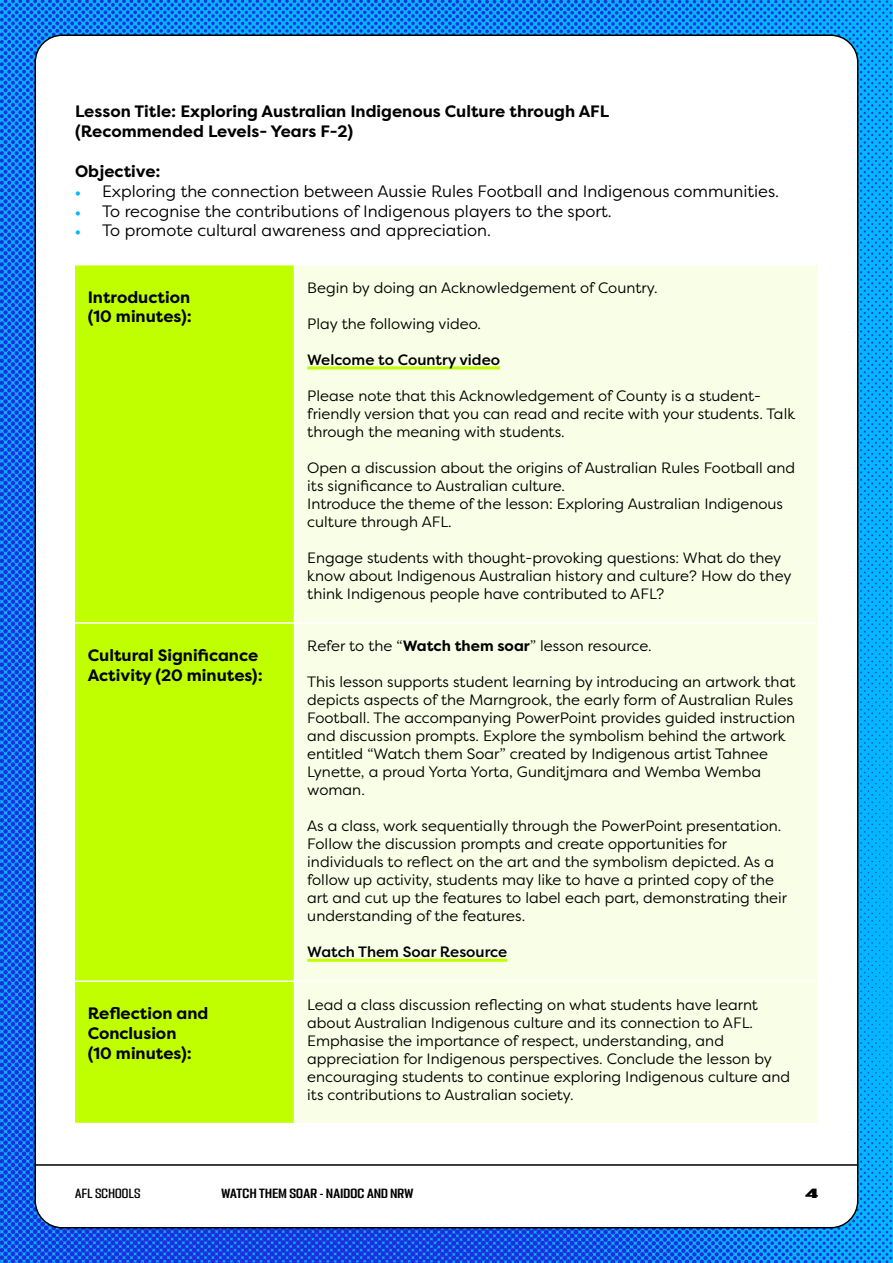
<style>
.page{position:relative;width:893px;height:1263px;background:#fff}
.page>*{position:absolute;margin:0;border:0;box-sizing:border-box;transform-origin:0 0}
.t1{font:700 16.5px/19.8px "Filson Pro";color:#000}
.t2{font:16.5px "Filson Pro";color:#000}
.t3{font:15px/18px "Filson Pro";color:#000}
.t4{font:500 15px "Filson Pro";color:#000}
.t5{font:12px "PODIUM Sharp 4.9";letter-spacing:.015em;color:#000}
.t6{font:12px "PODIUM Sharp 4.8";letter-spacing:.015em;color:#000}
.t7{font:12px "PODIUM Sharp 7.12";color:#000}
.s1{font-weight:900;font-size:13.5px;color:#03b8ff}
.s2{font-weight:700}
</style>
<div class="page">
<img style="left:0;top:0;width:893px;height:1263px">
<div style="left:35px;top:35px;width:823px;height:1193px;background:#fff;border-radius:27px"></div>
<hr style="left:36px;top:1164px;width:821px;height:2px;background:#000">
<div style="left:75px;top:265px;width:219px;height:858px;background:#c0ff00"></div>
<div style="left:295px;top:265px;width:523px;height:858px;background:#f9ffe6"></div>
<hr style="left:75px;top:622px;width:220px;height:2px;background:#fff">
<hr style="left:295px;top:622px;width:523px;height:2px;background:#fff">
<hr style="left:75px;top:980px;width:220px;height:2px;background:#fff">
<hr style="left:295px;top:980px;width:523px;height:2px;background:#fff">
<hr style="left:307px;top:366px;width:193px;height:3px;background:#c0ff00">
<hr style="left:307px;top:959px;width:200px;height:3px;background:#c0ff00">
<p class="t1" style="left:75px;top:102px;width:536px">Lesson Title: Exploring Australian Indigenous Culture through AFL (Recommended Levels- Years F-2)</p>
<p class="t1" style="left:75px;top:161px;width:87px">Objective:</p>
<p class="t2" style="left:75px;top:180px;width:706px"><span class="s1">•</span> Exploring the connection between Aussie Rules Football and Indigenous communities.</p>
<p class="t2" style="left:75px;top:200px;width:538px"><span class="s1">•</span> To recognise the contributions of Indigenous players to the sport.</p>
<p class="t2" style="left:75px;top:220px;width:417px"><span class="s1">•</span> To promote cultural awareness and appreciation.</p>
<p class="t1" style="left:88px;top:287px;width:106px">Introduction (10 minutes):</p>
<p class="t1" style="left:88px;top:645px;width:176px">Cultural Significance<br>Activity (20 minutes):</p>
<p class="t3" style="left:307px;top:278px;width:352px">Begin by doing an Acknowledgement of Country.</p>
<p class="t3" style="left:307px;top:314px;width:175px">Play the following video.</p>
<p class="t4" style="left:307px;top:349px;width:194px">Welcome to Country video</p>
<p class="t3" style="left:307px;top:386px;width:489px">Please note that this Acknowledgement of County is a student&shy;friendly version that you can read and recite with your students. Talk through the meaning with students.</p>
<p class="t3" style="left:307px;top:458px;width:489px">Open a discussion about the origins of Australian Rules Football and its significance to Australian culture.<br>Introduce the theme of the lesson: Exploring Australian Indigenous culture through AFL.</p>
<p class="t3" style="left:307px;top:548px;width:486px">Engage students with thought-provoking questions: What do they know about Indigenous Australian history and culture? How do they think Indigenous people have contributed to AFL?</p>
<p class="t3" style="left:307px;top:637px;width:346px">Refer to the “<span class="s2">Watch them soar</span>” lesson resource.</p>
<p class="t3" style="left:307px;top:673px;width:490px">This lesson supports student learning by introducing an artwork that depicts aspects of the Marngrook, the early form of Australian Rules Football. The accompanying PowerPoint provides guided instruction and discussion prompts. Explore the symbolism behind the artwork entitled “Watch them Soar” created by Indigenous artist Tahnee Lynette, a proud Yorta Yorta, Gunditjmara and Wemba Wemba woman.</p>
<p class="t3" style="left:307px;top:817px;width:481px">As a class, work sequentially through the PowerPoint presentation.<br>Follow the discussion prompts and create opportunities for individuals to reflect on the art and the symbolism depicted. As a follow up activity, students may like to have a printed copy of the art and cut up the features to label each part, demonstrating their understanding of the features.</p>
<p class="t4" style="left:307px;top:942px;width:201px">Watch Them Soar Resource</p>
<p class="t1" style="left:88px;top:1004px;width:122px">Reflection and<br>Conclusion<br>(10 minutes):</p>
<p class="t3" style="left:307px;top:995px;width:484px">Lead a class discussion reflecting on what students have learnt about Australian Indigenous culture and its connection to AFL.<br>Emphasise the importance of respect, understanding, and appreciation for Indigenous perspectives. Conclude the lesson by encouraging students to continue exploring Indigenous culture and its contributions to Australian society.</p>
<p class="t6" style="left:75px;top:1185px;width:67px">AFL SCHOOLS</p>
<p class="t5" style="left:221px;top:1185px;width:194px">WATCH THEM SOAR - NAIDOC AND NRW</p>
<p class="t7" style="left:806px;top:1185px;width:14px">4</p>
</div>
